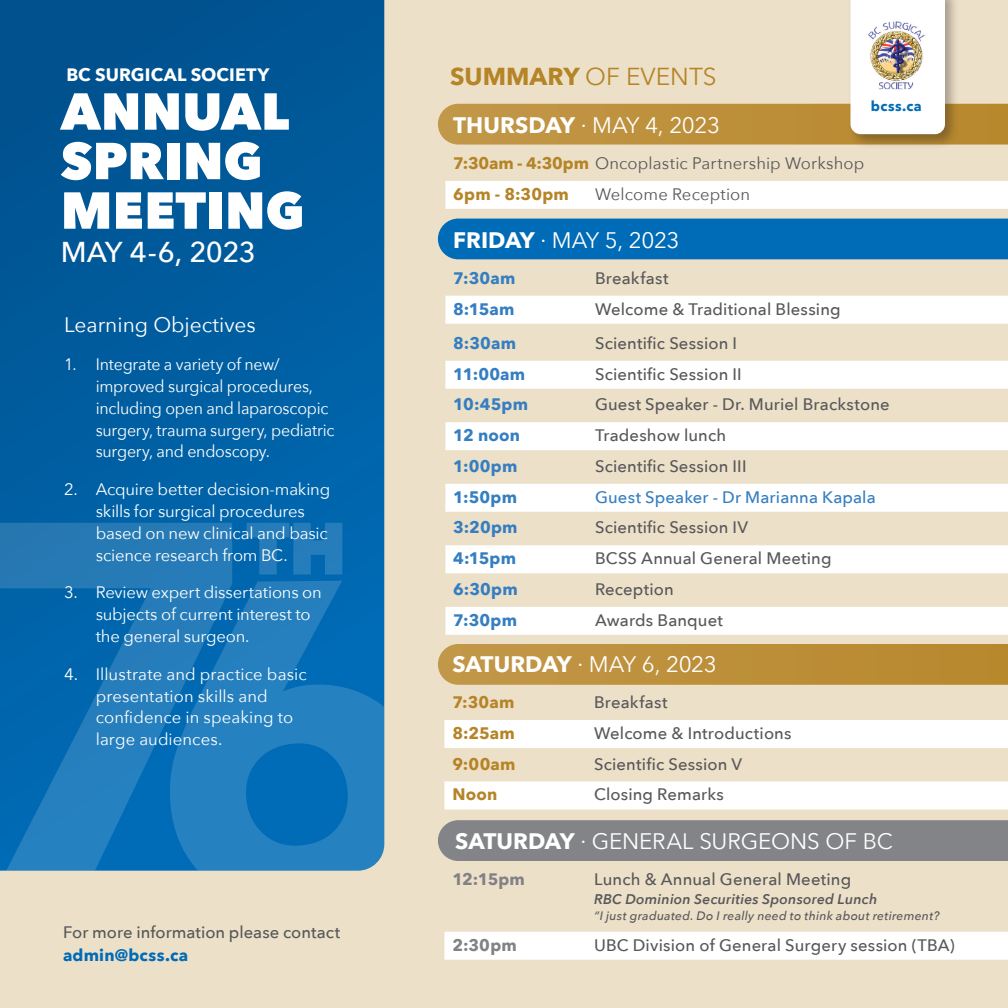
<style>
.page{position:relative;width:1008px;height:1008px;background:#ede0c8}
.page>*{position:absolute;margin:0;border:0;box-sizing:border-box;transform-origin:0 0}
.t1{font:800 51.45px/49.5px "Avenir Next";color:#fff}
.t2{font:500 28.7px "Avenir Next";letter-spacing:-.02em;color:#fff}
.t3{font:24.5px "Avenir Next";color:#b58427}
.t4{font:22.4px "Avenir Next";letter-spacing:-.01em;color:#fff}
.t5{font:21px "Avenir Next";color:#fff}
.t6{font:700 18.03px "Avenir Next";letter-spacing:.005em;color:#fff}
.t7{font:500 16.62px/22.8px "Avenir Next";letter-spacing:.01em;color:#57585a}
.t8{font:16.62px/21.9px "Avenir Next";letter-spacing:-.01em;color:#fff}
.t9{font:16.62px/21.9px "Avenir Next";letter-spacing:-.01em;color:#fff;scale:.96 1}
.t10{font:700 16.62px "Avenir Next";letter-spacing:.015em;color:#347ec1}
.t11{font:16.62px "Avenir Next";letter-spacing:.005em;color:#57585a}
.t12{font:700 16.62px "Avenir Next";letter-spacing:.015em;color:#b58427}
.t13{font:500 16.62px "Avenir Next";letter-spacing:.01em;color:#347ec1}
.t14{font:700 16.62px "Avenir Next";letter-spacing:.005em;color:#808285}
.t15{font:italic 600 14px "Avenir Next";letter-spacing:.015em;color:#57585a}
.t16{font:700 14px "Avenir Next";letter-spacing:.03em;color:#006bb6}
.t17{font:italic 500 12.25px "Avenir Next";letter-spacing:.02em;color:#57585a}
.s1{font-weight:700;color:#006bb6}
.s2{font-weight:700}
.s3{font-weight:700;color:#b58427}
</style>
<div class="page">
<svg style="left:438px;top:644px;width:570px;height:41px;background:#bd903c"></svg>
<div style="left:438px;top:820px;width:570px;height:41px;background:#828487"></div>
<div style="left:438px;top:219px;width:570px;height:40px;background:#006bb6"></div>
<div style="left:445px;top:181px;width:563px;height:28px;background:#fff"></div>
<div style="left:444px;top:720px;width:564px;height:28px;background:#fff"></div>
<div style="left:444px;top:781px;width:564px;height:28px;background:#fff"></div>
<svg style="left:0;top:0;width:384px;height:581px;background:#005a9c"></svg>
<svg style="left:0;top:523px;width:232px;height:348px;background:#1573b5"></svg>
<svg style="left:169px;top:581px;width:215px;height:290px;background:#1a79bb"></svg>
<svg style="left:247px;top:523px;width:95px;height:52px;background:#1874b5"></svg>
<div style="left:847px;top:0;width:113px;height:149px;background:#e9dcc5"></div>
<svg style="left:438px;top:0;width:570px;height:145px;background:#e1cda8"></svg>
<img style="left:864px;top:18px;width:66px;height:77px">
<div style="left:444px;top:932px;width:564px;height:28px;background:#fff"></div>
<div style="left:445px;top:296px;width:563px;height:28px;background:#fff"></div>
<div style="left:445px;top:361px;width:563px;height:28px;background:#fff"></div>
<div style="left:445px;top:422px;width:563px;height:28px;background:#fff"></div>
<div style="left:445px;top:484px;width:563px;height:28px;background:#fff"></div>
<div style="left:445px;top:545px;width:563px;height:28px;background:#fff"></div>
<div style="left:445px;top:607px;width:563px;height:28px;background:#fff"></div>
<p class="t6" style="left:66px;top:59px;width:205px">BC SURGICAL SOCIETY</p>
<p class="t1" style="left:61px;top:86px;width:245px">ANNUAL<br>SPRING<br>MEETING</p>
<p class="t2" style="left:61px;top:228px;width:197px">MAY 4-6, 2023</p>
<p class="t5" style="left:64px;top:307px;width:193px">Learning Objectives</p>
<p class="t9" style="left:96px;top:352px;width:250px;text-indent:-32px">1. Integrate a variety of new/ improved surgical procedures, including open and laparoscopic surgery, trauma surgery, pediatric surgery, and endoscopy.</p>
<p class="t8" style="left:96px;top:478px;width:236px;text-indent:-32px">2. Acquire better decision-making skills for surgical procedures based on new clinical and basic science research from BC.</p>
<p class="t8" style="left:96px;top:581px;width:228px;text-indent:-32px">3. Review expert dissertations on subjects of current interest to the general surgeon.</p>
<p class="t8" style="left:96px;top:662px;width:212px;text-indent:-32px">4. Illustrate and practice basic presentation skills and confidence in speaking to large audiences.</p>
<p class="t7" style="left:63px;top:920px;width:279px">For more information please contact <span class="s1">admin@bcss.ca</span></p>
<p class="t3" style="left:450px;top:56px;width:268px"><span class="s2">SUMMARY</span> OF EVENTS</p>
<p class="t4" style="left:453px;top:106px;width:268px"><span class="s2">THURSDAY</span> · MAY 4, 2023</p>
<p class="t11" style="left:453px;top:149px;width:413px"><span class="s3">7:30am - 4:30pm</span> Oncoplastic Partnership Workshop</p>
<p class="t12" style="left:453px;top:180px;width:117px">6pm - 8:30pm</p>
<p class="t11" style="left:595px;top:180px;width:157px">Welcome Reception</p>
<p class="t16" style="left:871px;top:94px;width:52px">bcss.ca</p>
<p class="t4" style="left:453px;top:221px;width:228px"><span class="s2">FRIDAY</span> · MAY 5, 2023</p>
<p class="t10" style="left:453px;top:264px;width:64px">7:30am</p>
<p class="t7" style="left:595px;top:266px;width:75px">Breakfast</p>
<p class="t10" style="left:453px;top:294px;width:63px">8:15am</p>
<p class="t7" style="left:595px;top:297px;width:247px">Welcome &amp; Traditional Blessing</p>
<p class="t10" style="left:453px;top:329px;width:64px">8:30am</p>
<p class="t7" style="left:595px;top:331px;width:144px">Scientific Session I</p>
<p class="t10" style="left:453px;top:359px;width:74px">11:00am</p>
<p class="t7" style="left:595px;top:362px;width:148px">Scientific Session II</p>
<p class="t10" style="left:453px;top:390px;width:76px">10:45pm</p>
<p class="t7" style="left:595px;top:393px;width:296px">Guest Speaker - Dr. Muriel Brackstone</p>
<p class="t10" style="left:453px;top:421px;width:68px">12 noon</p>
<p class="t7" style="left:595px;top:423px;width:133px">Tradeshow lunch</p>
<p class="t10" style="left:453px;top:452px;width:66px">1:00pm</p>
<p class="t7" style="left:595px;top:454px;width:153px">Scientific Session III</p>
<p class="t10" style="left:453px;top:482px;width:65px">1:50pm</p>
<p class="t13" style="left:595px;top:483px;width:282px">Guest Speaker - Dr Marianna Kapala</p>
<p class="t10" style="left:453px;top:513px;width:66px">3:20pm</p>
<p class="t7" style="left:595px;top:516px;width:155px">Scientific Session IV</p>
<p class="t10" style="left:453px;top:544px;width:64px">4:15pm</p>
<p class="t7" style="left:595px;top:546px;width:238px">BCSS Annual General Meeting</p>
<p class="t10" style="left:453px;top:575px;width:66px">6:30pm</p>
<p class="t7" style="left:595px;top:577px;width:80px">Reception</p>
<p class="t10" style="left:453px;top:606px;width:65px">7:30pm</p>
<p class="t7" style="left:595px;top:608px;width:130px">Awards Banquet</p>
<p class="t4" style="left:452px;top:645px;width:266px"><span class="s2">SATURDAY</span> · MAY 6, 2023</p>
<p class="t12" style="left:452px;top:688px;width:64px">7:30am</p>
<p class="t7" style="left:594px;top:690px;width:75px">Breakfast</p>
<p class="t12" style="left:452px;top:719px;width:64px">8:25am</p>
<p class="t7" style="left:594px;top:721px;width:199px">Welcome &amp; Introductions</p>
<p class="t12" style="left:452px;top:749px;width:65px">9:00am</p>
<p class="t7" style="left:594px;top:752px;width:150px">Scientific Session V</p>
<p class="t12" style="left:452px;top:780px;width:46px">Noon</p>
<p class="t7" style="left:594px;top:783px;width:131px">Closing Remarks</p>
<p class="t4" style="left:455px;top:823px;width:439px"><span class="s2">SATURDAY</span> · GENERAL SURGEONS OF BC</p>
<p class="t14" style="left:452px;top:865px;width:74px">12:15pm</p>
<p class="t7" style="left:594px;top:867px;width:259px">Lunch &amp; Annual General Meeting</p>
<p class="t15" style="left:594px;top:887px;width:285px">RBC Dominion Securities Sponsored Lunch</p>
<p class="t17" style="left:594px;top:905px;width:347px">“I just graduated. Do I really need to think about retirement?</p>
<p class="t14" style="left:452px;top:930px;width:66px">2:30pm</p>
<p class="t7" style="left:594px;top:933px;width:362px">UBC Division of General Surgery session (TBA)</p>
</div>
